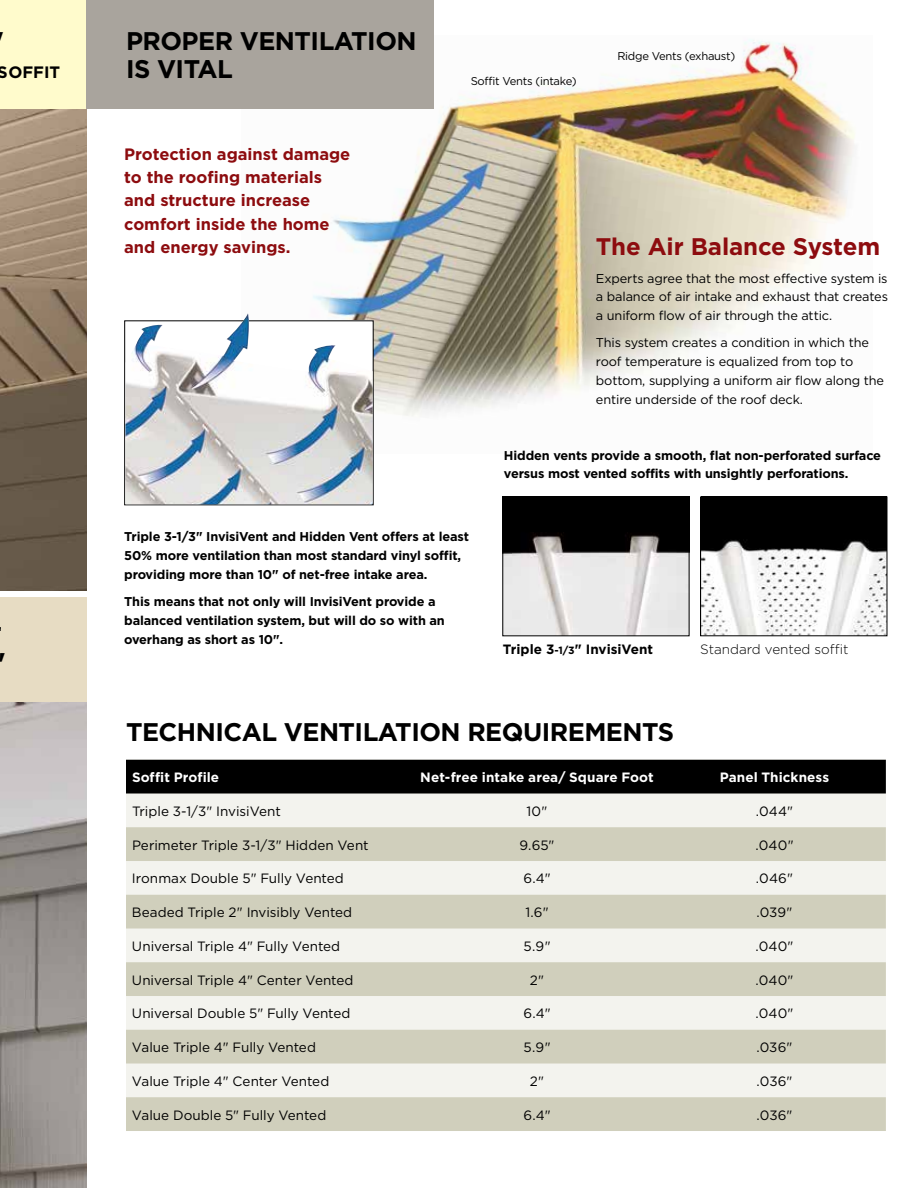
<style>
.page{position:relative;width:918px;height:1188px;background:#fff}
.page>*{position:absolute;margin:0;border:0;box-sizing:border-box;transform-origin:0 0}
.t1{font:700 25.5px/28.5px "Gotham";letter-spacing:-.02em;color:#000}
.t2{font:700 24px "Gotham";letter-spacing:-.005em;color:#8d0c0f}
.t3{font:700 16.5px/23.2px "Gotham";color:#8d0c0f}
.t4{font:700 16.5px "Gotham";color:#000}
.t5{font:13.5px "Gotham";color:#000}
.t6{font:700 13.5px "Gotham";letter-spacing:.005em;color:#fff}
.t7{font:700 13.5px "Gotham";color:#000}
.t8{font:300 13.5px "Gotham";color:#000}
.t9{font:700 12.75px/18.8px "Gotham";letter-spacing:-.01em;color:#000}
.t10{font:12.75px/18.8px "Gotham";letter-spacing:-.01em;color:#000;text-align:justify}
.t11{font:11.25px "Gotham";letter-spacing:-.025em;color:#000}
.s1{font-size:10.5px}
</style>
<div class="page">
<img style="left:0;top:108px;width:87px;height:1080px">
<div style="left:0;top:594px;width:87px;height:108px;background:#e7dcc3"></div>
<img style="left:241px;top:35px;width:614px;height:381px">
<div style="left:0;top:0;width:86px;height:108px;background:#fffbcc"></div>
<img style="left:125px;top:314px;width:248px;height:190px">
<img style="left:702px;top:499px;width:183px;height:135px">
<div style="left:700px;top:497px;width:187px;height:139px;border:1px solid #000"></div>
<img style="left:504px;top:499px;width:183px;height:135px">
<div style="left:502px;top:497px;width:187px;height:139px;border:1px solid #000"></div>
<div style="left:0;top:591px;width:86px;height:6px;background:#fff"></div>
<div style="left:86px;top:0;width:347px;height:108px;background:#a9a49d"></div>
<div style="left:126px;top:760px;width:760px;height:371px;background:#f3f3ee"></div>
<div style="left:126px;top:760px;width:760px;height:34px;background:#000"></div>
<svg style="left:126px;top:827px;width:760px;height:304px;fill:#d0cfbc"></svg>
<p class="t4" style="left:-2px;top:61px;width:64px">SOFFIT</p>
<h1 class="t1" style="left:126px;top:26px;width:292px">PROPER VENTILATION<br>IS VITAL</h1>
<p class="t3" style="left:124px;top:142px;width:228px">Protection against damage to the roofing materials and structure increase comfort inside the home and energy savings.</p>
<p class="t11" style="left:471px;top:74px;width:107px">Soffit Vents (intake)</p>
<p class="t11" style="left:617px;top:49px;width:119px">Ridge Vents (exhaust)</p>
<h2 class="t2" style="left:596px;top:231px;width:286px">The Air Balance System</h2>
<p class="t10" style="left:596px;top:268px;width:294px">Experts agree that the most effective system is a balance of air intake and exhaust that creates a uniform flow of air through the attic.</p>
<p class="t10" style="left:596px;top:333px;width:290px;text-align:left">This system creates a condition in which the roof temperature is equalized from top to bottom, supplying a uniform air flow along the entire underside of the roof deck.</p>
<p class="t9" style="left:504px;top:446px;width:379px">Hidden vents provide a smooth, flat non-perforated surface versus most vented soffits with unsightly perforations.</p>
<p class="t9" style="left:124px;top:527px;width:346px">Triple 3-1/3" InvisiVent and Hidden Vent offers at least<br>50% more ventilation than most standard vinyl soffit, providing more than 10" of net-free intake area.</p>
<p class="t9" style="left:124px;top:592px;width:322px">This means that not only will InvisiVent provide a balanced ventilation system, but will do so with an overhang as short as 10".</p>
<p class="t7" style="left:503px;top:640px;width:152px">Triple 3<span class="s1">-1/3</span>" InvisiVent</p>
<p class="t8" style="left:700px;top:641px;width:150px">Standard vented soffit</p>
<h1 class="t1" style="left:126px;top:717px;width:550px">TECHNICAL VENTILATION REQUIREMENTS</h1>
<p class="t6" style="left:132px;top:768px;width:89px">Soffit Profile</p>
<p class="t6" style="left:420px;top:768px;width:235px">Net-free intake area/ Square Foot</p>
<p class="t6" style="left:720px;top:768px;width:111px">Panel Thickness</p>
<p class="t5" style="left:132px;top:802px;width:150px">Triple 3-1/3" InvisiVent</p>
<p class="t5" style="left:527px;top:802px;width:22px">10"</p>
<p class="t5" style="left:756px;top:802px;width:39px">.044"</p>
<p class="t5" style="left:132px;top:836px;width:238px">Perimeter Triple 3-1/3" Hidden Vent</p>
<p class="t5" style="left:520px;top:836px;width:36px">9.65"</p>
<p class="t5" style="left:755px;top:836px;width:40px">.040"</p>
<p class="t5" style="left:132px;top:870px;width:213px">Ironmax Double 5" Fully Vented</p>
<p class="t5" style="left:523px;top:870px;width:29px">6.4"</p>
<p class="t5" style="left:756px;top:870px;width:39px">.046"</p>
<p class="t5" style="left:132px;top:904px;width:222px">Beaded Triple 2" Invisibly Vented</p>
<p class="t5" style="left:525px;top:904px;width:25px">1.6"</p>
<p class="t5" style="left:756px;top:904px;width:38px">.039"</p>
<p class="t5" style="left:132px;top:937px;width:210px">Universal Triple 4" Fully Vented</p>
<p class="t5" style="left:523px;top:937px;width:29px">5.9"</p>
<p class="t5" style="left:755px;top:937px;width:40px">.040"</p>
<p class="t5" style="left:132px;top:971px;width:223px">Universal Triple 4" Center Vented</p>
<p class="t5" style="left:530px;top:971px;width:16px">2"</p>
<p class="t5" style="left:755px;top:971px;width:40px">.040"</p>
<p class="t5" style="left:132px;top:1005px;width:220px">Universal Double 5" Fully Vented</p>
<p class="t5" style="left:523px;top:1005px;width:29px">6.4"</p>
<p class="t5" style="left:755px;top:1005px;width:40px">.040"</p>
<p class="t5" style="left:132px;top:1039px;width:186px">Value Triple 4" Fully Vented</p>
<p class="t5" style="left:523px;top:1039px;width:29px">5.9"</p>
<p class="t5" style="left:757px;top:1039px;width:37px">.036"</p>
<p class="t5" style="left:132px;top:1072px;width:199px">Value Triple 4" Center Vented</p>
<p class="t5" style="left:530px;top:1072px;width:16px">2"</p>
<p class="t5" style="left:757px;top:1072px;width:37px">.036"</p>
<p class="t5" style="left:132px;top:1106px;width:196px">Value Double 5" Fully Vented</p>
<p class="t5" style="left:523px;top:1106px;width:29px">6.4"</p>
<p class="t5" style="left:757px;top:1106px;width:37px">.036"</p>
</div>
